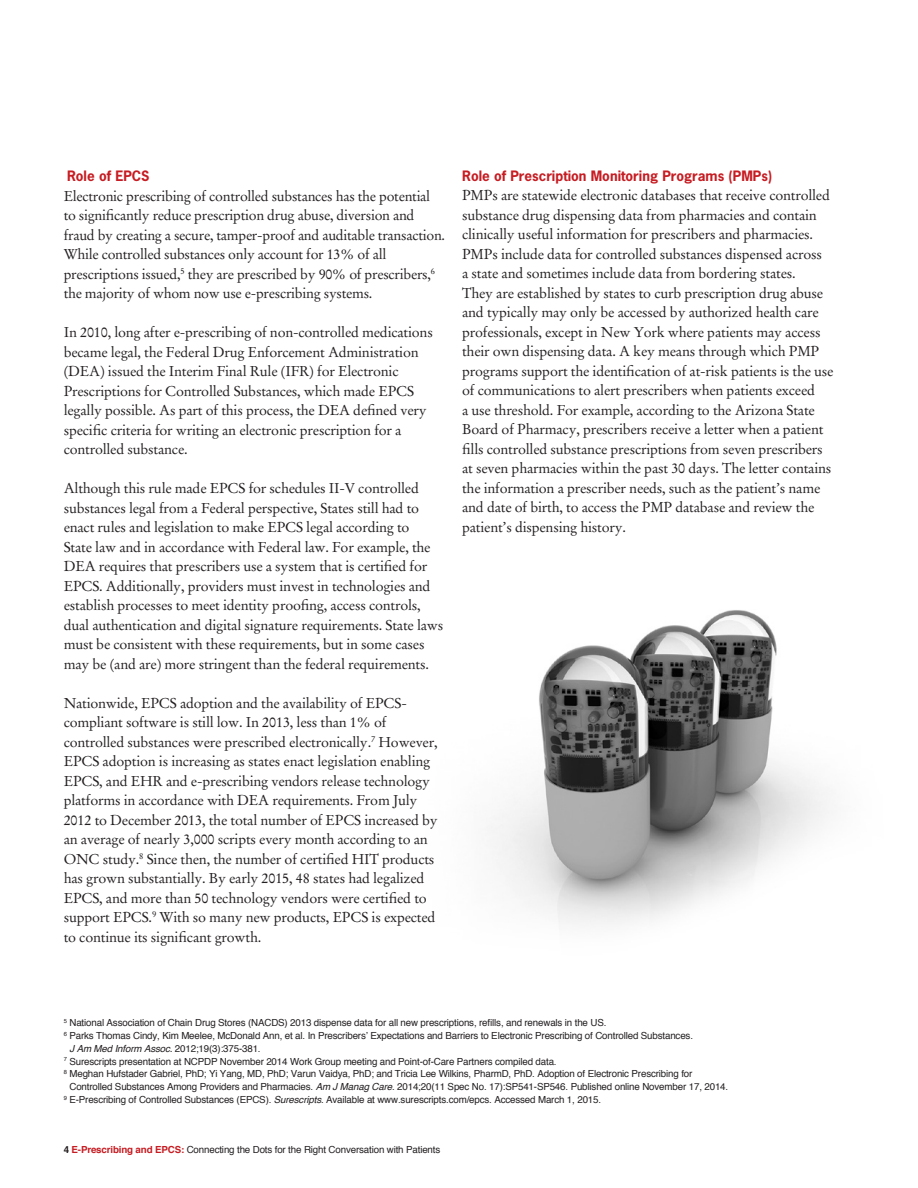
<style>
.page{position:relative;width:918px;height:1188px;background:#fff}
.page>*{position:absolute;margin:0;border:0;box-sizing:border-box;transform-origin:0 0}
.C_Body_copy{font:14.25px/19.5px "Stempel Garamond";letter-spacing:-.015em;color:#231f20}
.C_Body_copy-2{font:700 13.5px "News Gothic Std";color:#c61c22}
.H_Small_copy{font:9.75px/12.8px "Helvetica";letter-spacing:-.015em;color:#231f20}
.Q_Page_number{font:9.75px "Helvetica";letter-spacing:-.015em;color:#231f20}
.s1{font-style:italic}
.s2{font-weight:700}
.s3{font-weight:700;color:#c61c22}
</style>
<div class="page">
<img style="left:489px;top:610px;width:340px;height:315px">
<p class="C_Body_copy-2" style="left:67px;top:167px;width:84px">Role of EPCS</p>
<p class="C_Body_copy" style="left:64px;top:186px;width:383px">Electronic prescribing of controlled substances has the potential to significantly reduce prescription drug abuse, diversion and fraud by creating a secure, tamper-proof and auditable transaction.<br>While controlled substances only account for 13% of all prescriptions issued,<sup>5</sup> they are prescribed by 90% of prescribers,<sup>6 </sup>the majority of whom now use e-prescribing systems.</p>
<p class="C_Body_copy" style="left:64px;top:323px;width:371px">In 2010, long after e-prescribing of non-controlled medications became legal, the Federal Drug Enforcement Administration (DEA) issued the Interim Final Rule (IFR) for Electronic Prescriptions for Controlled Substances, which made EPCS legally possible. As part of this process, the DEA defined very specific criteria for writing an electronic prescription for a controlled substance.</p>
<p class="C_Body_copy" style="left:64px;top:479px;width:381px">Although this rule made EPCS for schedules II-V controlled substances legal from a Federal perspective, States still had to enact rules and legislation to make EPCS legal according to<br>State law and in accordance with Federal law. For example, the DEA requires that prescribers use a system that is certified for EPCS. Additionally, providers must invest in technologies and establish processes to meet identity proofing, access controls, dual authentication and digital signature requirements. State laws must be consistent with these requirements, but in some cases may be (and are) more stringent than the federal requirements.</p>
<p class="C_Body_copy" style="left:64px;top:693px;width:376px">Nationwide, EPCS adoption and the availability of EPCS&shy;compliant software is still low. In 2013, less than 1% of controlled substances were prescribed electronically.<sup>7</sup> However, EPCS adoption is increasing as states enact legislation enabling EPCS, and EHR and e-prescribing vendors release technology platforms in accordance with DEA requirements. From July 2012 to December 2013, the total number of EPCS increased by an average of nearly 3,000 scripts every month according to an ONC study.<sup>8</sup> Since then, the number of certified HIT products has grown substantially. By early 2015, 48 states had legalized EPCS, and more than 50 technology vendors were certified to support EPCS.<sup>9</sup> With so many new products, EPCS is expected to continue its significant growth.</p>
<p class="C_Body_copy-2" style="left:462px;top:167px;width:312px">Role of Prescription Monitoring Programs (PMPs)</p>
<p class="C_Body_copy" style="left:462px;top:186px;width:373px">PMPs are statewide electronic databases that receive controlled substance drug dispensing data from pharmacies and contain clinically useful information for prescribers and pharmacies.<br>PMPs include data for controlled substances dispensed across<br>a state and sometimes include data from bordering states.<br>They are established by states to curb prescription drug abuse and typically may only be accessed by authorized health care professionals, except in New York where patients may access their own dispensing data. A key means through which PMP programs support the identification of at-risk patients is the use of communications to alert prescribers when patients exceed<br>a use threshold. For example, according to the Arizona State Board of Pharmacy, prescribers receive a letter when a patient fills controlled substance prescriptions from seven prescribers at seven pharmacies within the past 30 days. The letter contains the information a prescriber needs, such as the patient’s name and date of birth, to access the PMP database and review the patient’s dispensing history.</p>
<p class="H_Small_copy" style="left:64px;top:1017px;width:544px"><sup>5</sup> National Association of Chain Drug Stores (NACDS) 2013 dispense data for all new prescriptions, refills, and renewals in the US.</p>
<p class="H_Small_copy" style="left:69px;top:1030px;width:625px;text-indent:-6px"><sup>6</sup> Parks Thomas Cindy, Kim Meelee, McDonald Ann, et al. In Prescribers’ Expectations and Barriers to Electronic Prescribing of Controlled Substances.<br><span class="s1">J Am Med Inform Assoc.</span> 2012;19(3):375-381.</p>
<p class="H_Small_copy" style="left:64px;top:1055px;width:494px"><sup>7</sup> Surescripts presentation at NCPDP November 2014 Work Group meeting and Point-of-Care Partners compiled data.</p>
<p class="H_Small_copy" style="left:69px;top:1068px;width:660px;text-indent:-6px"><sup>8</sup> Meghan Hufstader Gabriel, PhD; Yi Yang, MD, PhD; Varun Vaidya, PhD; and Tricia Lee Wilkins, PharmD, PhD. Adoption of Electronic Prescribing for<br>Controlled Substances Among Providers and Pharmacies. <span class="s1">Am J Manag Care</span>. 2014;20(11 Spec No. 17):SP541-SP546. Published online November 17, 2014.</p>
<p class="H_Small_copy" style="left:64px;top:1093px;width:539px"><sup>9</sup> E-Prescribing of Controlled Substances (EPCS). <span class="s1">Surescripts</span>. Available at www.surescripts.com/epcs. Accessed March 1, 2015.</p>
<p class="Q_Page_number" style="left:64px;top:1142px;width:378px"><span class="s2">4</span> <span class="s3">E-Prescribing and EPCS:</span> Connecting the Dots for the Right Conversation with Patients</p>
</div>
